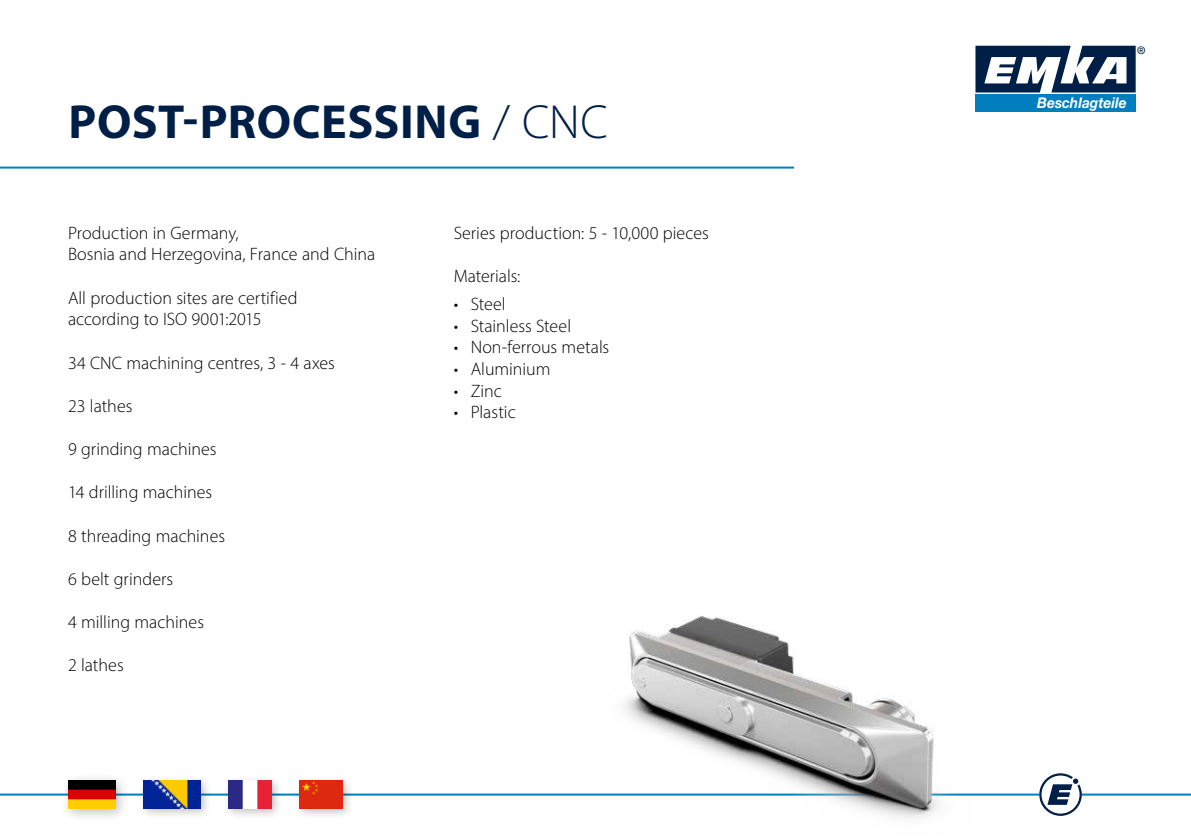
<style>
.page{position:relative;width:1191px;height:840px;background:#fff}
.page>*{position:absolute;margin:0;border:0;box-sizing:border-box;transform-origin:0 0}
.t1{font:700 48px "Myriad Pro";letter-spacing:.01em;color:#001f47}
.t2{font:300 18px/21.6px "Myriad Pro";color:#000}
.t3{font:italic 700 14.8px "Helvetica Neue LT Std";color:#fff;scale:.94 1}
.t4{font:500 10.4px "Helvetica Neue";color:#001f47}
.s1{font-weight:300}
</style>
<div class="page">
<svg style="left:975px;top:92px;width:160px;height:1px"></svg>
<div style="left:975px;top:94px;width:160px;height:18px;background:#007ebd"></div>
<svg style="left:975px;top:46px;width:160px;height:46px"></svg>
<hr style="left:1081px;top:793px;width:110px;height:2px;background:#007ebd">
<hr style="left:0;top:793px;width:1039px;height:2px;background:#007ebd">
<svg style="left:1039px;top:773px;width:42px;height:42px"></svg>
<div style="left:60px;top:771px;width:69px;height:51px;background:#000;opacity:.25"></div>
<img style="left:68px;top:780px;width:47px;height:28px">
<div style="left:138px;top:774px;width:74px;height:45px;background:#000;opacity:.25"></div>
<img style="left:144px;top:780px;width:56px;height:28px">
<div style="left:223px;top:774px;width:60px;height:45px;background:#000;opacity:.25"></div>
<img style="left:229px;top:780px;width:42px;height:28px">
<div style="left:294px;top:774px;width:60px;height:45px;background:#000;opacity:.25"></div>
<img style="left:300px;top:780px;width:42px;height:28px">
<img style="left:0;top:793px;width:23px;height:3px">
<img style="left:550px;top:616px;width:473px;height:203px">
<hr style="left:0;top:166px;width:794px;height:2px;background:#0082be">
<h1 class="t1" style="left:69px;top:91px;width:541px">POST-PROCESSING <span class="s1">/ CNC</span></h1>
<p class="t2" style="left:68px;top:222px;width:309px">Production in Germany,<br>Bosnia and Herzegovina, France and China</p>
<p class="t2" style="left:68px;top:286px;width:231px">All production sites are certified according to ISO 9001:2015</p>
<p class="t2" style="left:68px;top:351px;width:268px">34 CNC machining centres, 3 - 4 axes</p>
<p class="t2" style="left:68px;top:394px;width:66px">23 lathes</p>
<p class="t2" style="left:68px;top:438px;width:150px">9 grinding machines</p>
<p class="t2" style="left:68px;top:481px;width:146px">14 drilling machines</p>
<p class="t2" style="left:68px;top:524px;width:159px">8 threading machines</p>
<p class="t2" style="left:68px;top:567px;width:107px">6 belt grinders</p>
<p class="t2" style="left:68px;top:610px;width:137px">4 milling machines</p>
<p class="t2" style="left:68px;top:654px;width:57px">2 lathes</p>
<p class="t2" style="left:454px;top:222px;width:257px">Series production: 5 - 10,000 pieces</p>
<p class="t2" style="left:454px;top:265px;width:68px">Materials:</p>
<p class="t2" style="left:454px;top:293px;width:53px">• Steel</p>
<p class="t2" style="left:454px;top:314px;width:119px">• Stainless Steel</p>
<p class="t2" style="left:454px;top:336px;width:157px">• Non-ferrous metals</p>
<p class="t2" style="left:454px;top:358px;width:98px">• Aluminium</p>
<p class="t2" style="left:454px;top:379px;width:50px">• Zinc</p>
<p class="t2" style="left:454px;top:401px;width:64px">• Plastic</p>
<p class="t4" style="left:1137px;top:44px;width:10px">®</p>
<p class="t3" style="left:1037px;top:93px;width:97px">Beschlagteile</p>
</div>
